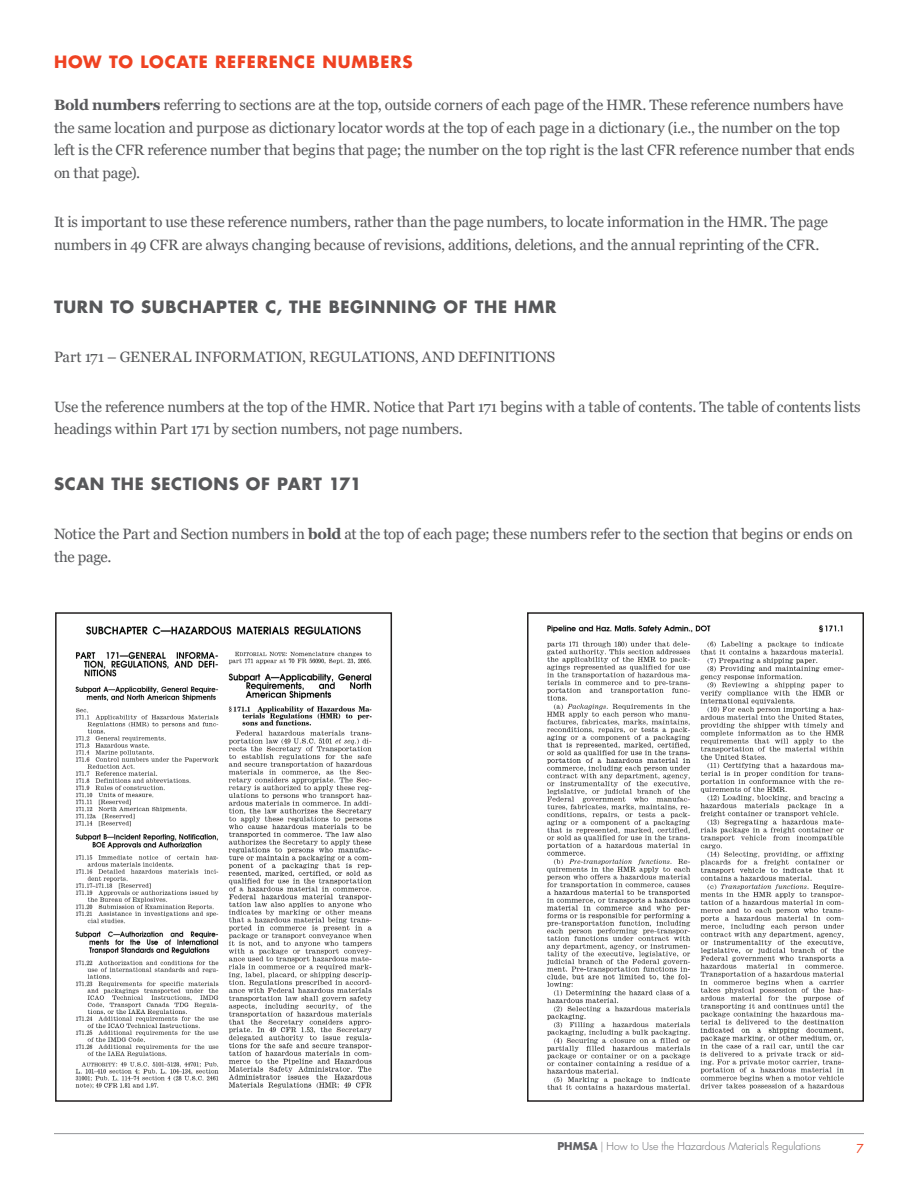
<style>
.page{position:relative;width:918px;height:1188px;background:#fff}
.page>*{position:absolute;margin:0;border:0;box-sizing:border-box;transform-origin:0 0}
.t1{font:700 16.5px "Futura Std";letter-spacing:.04em;color:#57585a}
.t2{font:700 16.5px "Futura Std";letter-spacing:.055em;color:#ef4222}
.t3{font:15px/22.5px "Georgia";letter-spacing:-.015em;color:#57585a}
.t4{font:12px "Futura Std";color:#ef4222}
.t5{font:300 10.5px "Futura Std";color:#636366}
.s1{font-weight:700}
.s2{font-family:"Helvetica Neue LT Std";font-weight:100}
</style>
<div class="page">
<hr style="left:54px;top:1133px;width:810px;height:1px;background:#939598">
<img style="left:75px;top:626px;width:297px;height:463px">
<div style="left:55px;top:612px;width:337px;height:490px;border:2px solid #231f20"></div>
<img style="left:546px;top:625px;width:299px;height:465px">
<div style="left:527px;top:612px;width:337px;height:490px;border:2px solid #231f20"></div>
<p class="t2" style="left:54px;top:50px;width:360px">HOW TO LOCATE REFERENCE NUMBERS</p>
<p class="t3" style="left:54px;top:94px;width:802px"><span class="s1">Bold numbers</span> referring to sections are at the top, outside corners of each page of the HMR. These reference numbers have the same location and purpose as dictionary locator words at the top of each page in a dictionary (i.e., the number on the top left is the CFR reference number that begins that page; the number on the top right is the last CFR reference number that ends on that page).</p>
<p class="t3" style="left:54px;top:211px;width:776px">It is important to use these reference numbers, rather than the page numbers, to locate information in the HMR. The page numbers in 49 CFR are always changing because of revisions, additions, deletions, and the annual reprinting of the CFR.</p>
<p class="t1" style="left:54px;top:296px;width:504px">TURN TO SUBCHAPTER C, THE BEGINNING OF THE HMR</p>
<p class="t3" style="left:54px;top:346px;width:503px">Part 171 – GENERAL INFORMATION, REGULATIONS, AND DEFINITIONS</p>
<p class="t3" style="left:54px;top:396px;width:808px">Use the reference numbers at the top of the HMR. Notice that Part 171 begins with a table of contents. The table of contents lists headings within Part 171 by section numbers, not page numbers.</p>
<p class="t1" style="left:54px;top:473px;width:309px">SCAN THE SECTIONS OF PART 171</p>
<p class="t3" style="left:54px;top:523px;width:801px">Notice the Part and Section numbers in <span class="s1">bold</span> at the top of each page; these numbers refer to the section that begins or ends on the page.</p>
<p class="t5" style="left:557px;top:1140px;width:265px"><span class="s1">PHMSA</span> <span class="s2">|</span> How to Use the Hazardous Materials Regulations</p>
<p class="t4" style="left:857px;top:1141px;width:9px">7</p>
</div>
